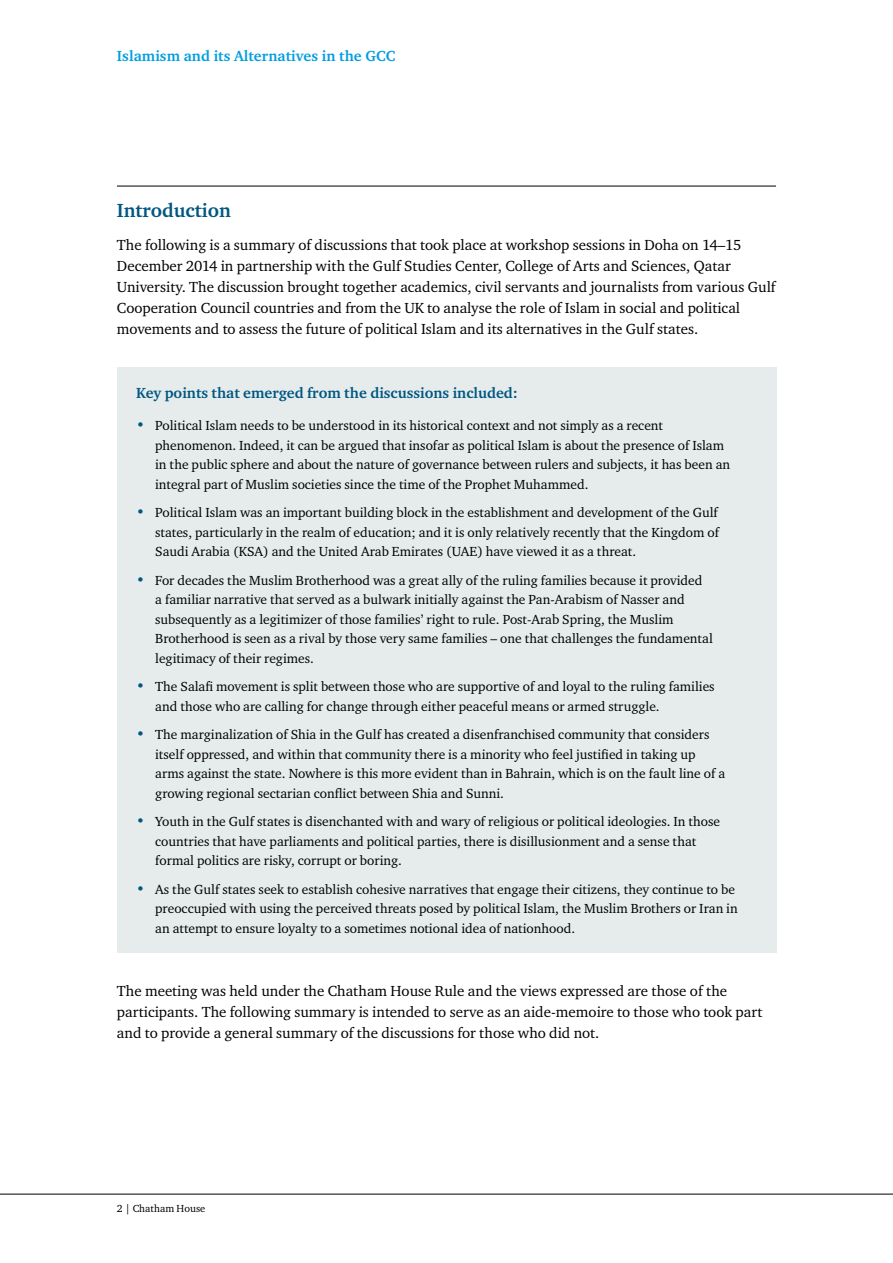
<style>
.page{position:relative;width:893px;height:1263px;background:#fff}
.page>*{position:absolute;margin:0;border:0;box-sizing:border-box;transform-origin:0 0}
.t1{font:700 19.5px "Charter ITC";color:#005782}
.t2{font:15px/21px "Charter ITC";color:#000}
.t3{font:700 15px "Charter ITC";color:#005782}
.t4{font:700 15px "Charter ITC";letter-spacing:.005em;color:#009ee0}
.t5{font:13.5px/19.5px "Charter ITC";color:#000}
.t6{font:10.5px "Charter ITC";color:#000}
.s1{font-weight:700;font-size:15px;color:#005782}
</style>
<div class="page">
<hr style="left:117px;top:186px;width:659px;height:1px;background:#000">
<hr style="left:0;top:1194px;width:893px;height:1px;background:#000">
<div style="left:117px;top:367px;width:659px;height:585px;background:#e6ecec"></div>
<p class="t4" style="left:117px;top:47px;width:280px">Islamism and its Alternatives in the GCC</p>
<h1 class="t1" style="left:117px;top:198px;width:115px">Introduction</h1>
<p class="t2" style="left:117px;top:234px;width:660px">The following is a summary of discussions that took place at workshop sessions in Doha on 14–15<br>December 2014 in partnership with the Gulf Studies Center, College of Arts and Sciences, Qatar University. The discussion brought together academics, civil servants and journalists from various Gulf Cooperation Council countries and from the UK to analyse the role of Islam in social and political movements and to assess the future of political Islam and its alternatives in the Gulf states.</p>
<p class="t3" style="left:136px;top:383px;width:383px">Key points that emerged from the discussions included:</p>
<p class="t5" style="left:155px;top:415px;width:576px;text-indent:-19px"><span class="s1">•</span> Political Islam needs to be understood in its historical context and not simply as a recent phenomenon. Indeed, it can be argued that insofar as political Islam is about the presence of Islam in the public sphere and about the nature of governance between rulers and subjects, it has been an integral part of Muslim societies since the time of the Prophet Muhammed.</p>
<p class="t5" style="left:155px;top:502px;width:565px;text-align:justify;text-indent:-19px"><span class="s1">•</span> Political Islam was an important building block in the establishment and development of the Gulf states, particularly in the realm of education; and it is only relatively recently that the Kingdom of Saudi Arabia (KSA) and the United Arab Emirates (UAE) have viewed it as a threat.</p>
<p class="t5" style="left:155px;top:570px;width:559px;text-indent:-19px"><span class="s1">•</span> For decades the Muslim Brotherhood was a great ally of the ruling families because it provided<br>a familiar narrative that served as a bulwark initially against the Pan-Arabism of Nasser and subsequently as a legitimizer of those families’ right to rule. Post-Arab Spring, the Muslim Brotherhood is seen as a rival by those very same families – one that challenges the fundamental legitimacy of their regimes.</p>
<p class="t5" style="left:155px;top:676px;width:561px;text-indent:-19px"><span class="s1">•</span> The Salafi movement is split between those who are supportive of and loyal to the ruling families and those who are calling for change through either peaceful means or armed struggle.</p>
<p class="t5" style="left:155px;top:724px;width:572px;text-indent:-19px"><span class="s1">•</span> The marginalization of Shia in the Gulf has created a disenfranchised community that considers itself oppressed, and within that community there is a minority who feel justified in taking up arms against the state. Nowhere is this more evident than in Bahrain, which is on the fault line of a growing regional sectarian conflict between Shia and Sunni.</p>
<p class="t5" style="left:155px;top:811px;width:566px;text-indent:-19px"><span class="s1">•</span> Youth in the Gulf states is disenchanted with and wary of religious or political ideologies. In those countries that have parliaments and political parties, there is disillusionment and a sense that formal politics are risky, corrupt or boring.</p>
<p class="t5" style="left:155px;top:879px;width:584px;text-indent:-19px"><span class="s1">•</span> As the Gulf states seek to establish cohesive narratives that engage their citizens, they continue to be preoccupied with using the perceived threats posed by political Islam, the Muslim Brothers or Iran in an attempt to ensure loyalty to a sometimes notional idea of nationhood.</p>
<p class="t2" style="left:117px;top:980px;width:647px">The meeting was held under the Chatham House Rule and the views expressed are those of the participants. The following summary is intended to serve as an aide-memoire to those who took part and to provide a general summary of the discussions for those who did not.</p>
<p class="t6" style="left:117px;top:1202px;width:90px">2 | Chatham House</p>
</div>
